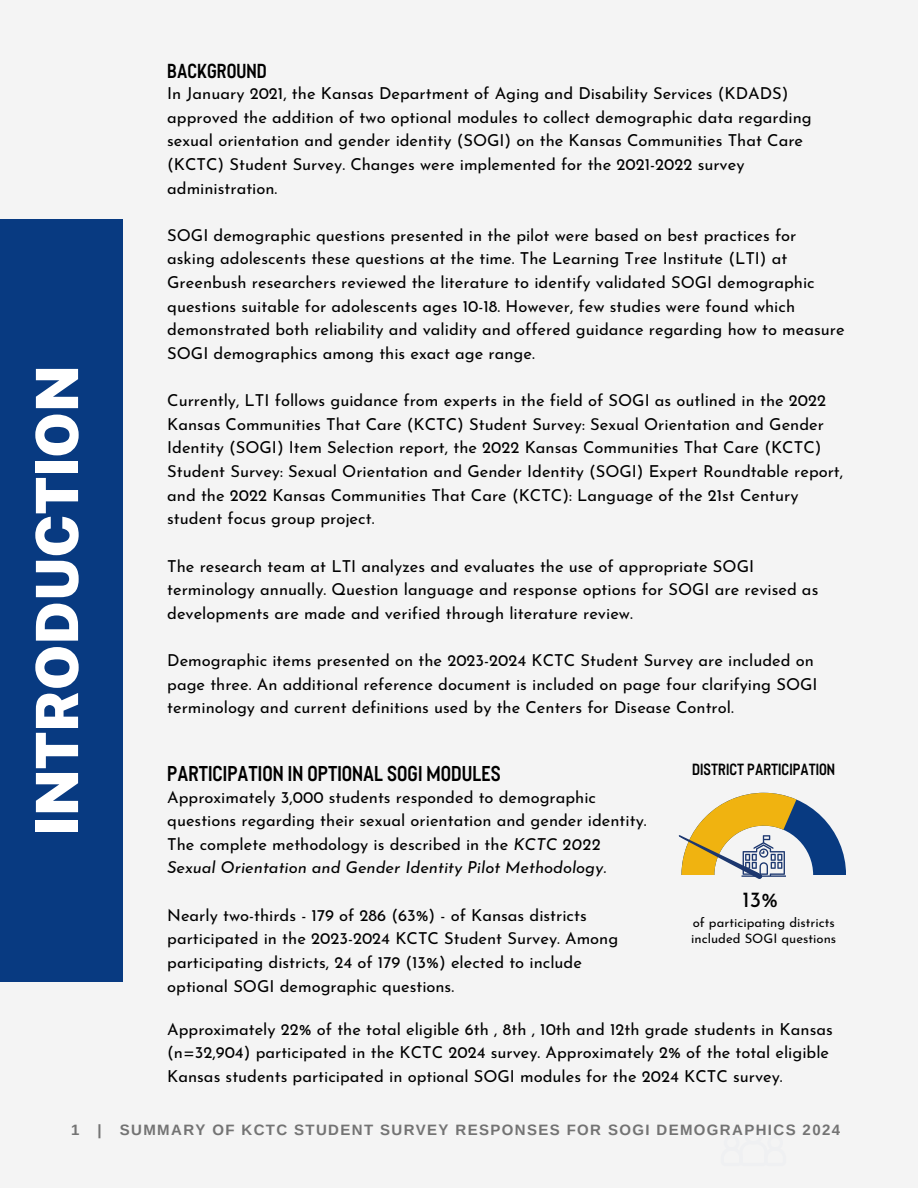
<style>
.page{position:relative;width:918px;height:1188px;background:#f4f4f4}
.page>*{position:absolute;margin:0;border:0;box-sizing:border-box;transform-origin:0 0}
.t1{font:900 58.35px "Public Sans";color:#fff}
.t2{font:600 27px "Buffalo";color:#000}
.t3{font:600 25.5px "Buffalo";color:#000}
.t4{font:21.75px "Josefin Sans";color:#000}
.t5{font:600 20.4px "Buffalo";color:#000}
.t6{font:16.5px/23.7px "Josefin Sans";color:#000}
.t7{font:700 15px "Arimo";letter-spacing:.09em;color:#737373}
.t8{font:13.05px/16.4px "Josefin Sans";color:#000}
.s1{font-style:italic}
</style>
<div class="page">
<div style="left:0;top:219px;width:123px;height:762px;background:#083a81"></div>
<svg style="left:678px;top:793px;width:168px;height:86px"></svg>
<h4 class="t1" style="left:23px;top:835px;width:472px;rotate:-90deg">INTRODUCTION</h4>
<h1 class="t3" style="left:167px;top:54px;width:101px">Background</h1>
<h1 class="t6" style="left:167px;top:83px;width:646px">In January 2021, the Kansas Department of Aging and Disability Services (KDADS) approved the addition of two optional modules to collect demographic data regarding sexual orientation and gender identity (SOGI) on the Kansas Communities That Care (KCTC) Student Survey. Changes were implemented for the 2021-2022 survey administration.</h1>
<h4 class="t6" style="left:167px;top:225px;width:679px">SOGI demographic questions presented in the pilot were based on best practices for asking adolescents these questions at the time. The Learning Tree Institute (LTI) at Greenbush researchers reviewed the literature to identify validated SOGI demographic questions suitable for adolescents ages 10-18. However, few studies were found which demonstrated both reliability and validity and offered guidance regarding how to measure SOGI demographics among this exact age range.</h4>
<h4 class="t6" style="left:167px;top:390px;width:678px">Currently, LTI follows guidance from experts in the field of SOGI as outlined in the 2022<br>Kansas Communities That Care (KCTC) Student Survey: Sexual Orientation and Gender Identity (SOGI) Item Selection report, the 2022 Kansas Communities That Care (KCTC)<br>Student Survey: Sexual Orientation and Gender Identity (SOGI) Expert Roundtable report, and the 2022 Kansas Communities That Care (KCTC): Language of the 21st Century student focus group project.</h4>
<h4 class="t6" style="left:167px;top:556px;width:653px">The research team at LTI analyzes and evaluates the use of appropriate SOGI terminology annually. Question language and response options for SOGI are revised as developments are made and verified through literature review.</h4>
<h4 class="t6" style="left:167px;top:650px;width:652px">Demographic items presented on the 2023-2024 KCTC Student Survey are included on page three. An additional reference document is included on page four clarifying SOGI terminology and current definitions used by the Centers for Disease Control.</h4>
<h2 class="t2" style="left:167px;top:756px;width:335px">Participation in optional SOGI modules</h2>
<h2 class="t6" style="left:167px;top:787px;width:481px">Approximately 3,000 students responded to demographic questions regarding their sexual orientation and gender identity.<br>The complete methodology is described in the <span class="s1">KCTC 2022<br>Sexual Orientation and Gender Identity Pilot Methodology.</span></h2>
<p class="t6" style="left:167px;top:905px;width:453px">Nearly two-thirds - 179 of 286 (63%) - of Kansas districts participated in the 2023-2024 KCTC Student Survey. Among participating districts, 24 of 179 (13%) elected to include optional SOGI demographic questions.</p>
<p class="t5" style="left:692px;top:756px;width:144px">District participation</p>
<h4 class="t4" style="left:743px;top:891px;width:37px">13%</h4>
<h4 class="t8" style="left:691px;top:915px;width:147px">of participating districts included SOGI questions</h4>
<p class="t6" style="left:167px;top:1019px;width:667px">Approximately 22% of the total eligible 6th , 8th , 10th and 12th grade students in Kansas (n=32,904) participated in the KCTC 2024 survey. Approximately 2% of the total eligible<br>Kansas students participated in optional SOGI modules for the 2024 KCTC survey.</p>
<p class="t7" style="left:71px;top:1121px;width:770px">1 | SUMMARY OF KCTC STUDENT SURVEY RESPONSES FOR SOGI DEMOGRAPHICS 2024</p>
</div>
